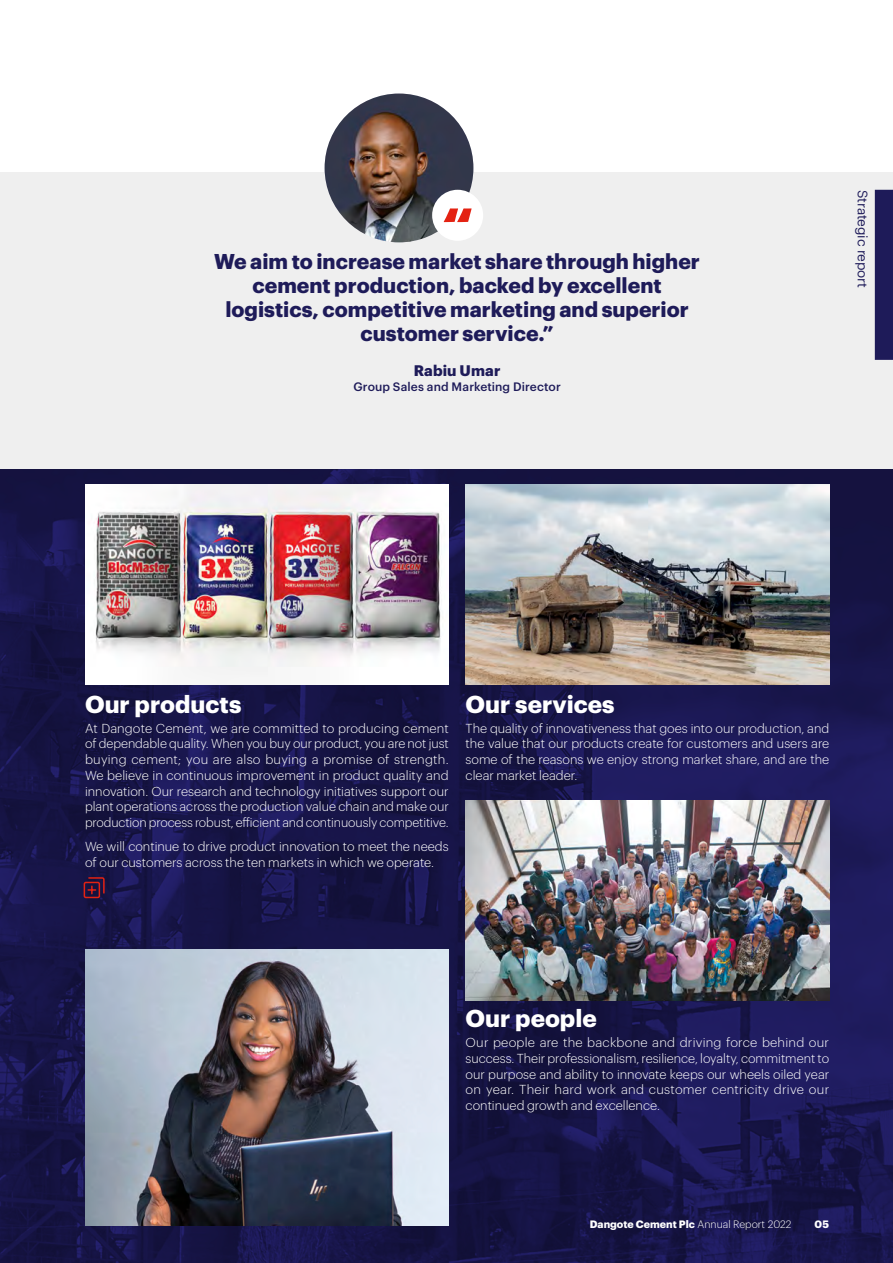
<style>
.page{position:relative;width:893px;height:1263px;background:#fff}
.page>*{position:absolute;margin:0;border:0;box-sizing:border-box;transform-origin:0 0}
.Subhead_0{font:700 24px "Graphik";color:#fff}
.Pullout_Quote{font:700 21px/24px "Graphik";color:#1e1b59;text-align:center}
.Signoff_1{font:700 15px "Graphik";letter-spacing:.005em;color:#1e1b59}
.Page_Tab{font:13.5px "Graphik";letter-spacing:-.01em;color:#1e1b59}
.Body_Text{font:300 12.75px/15.8px "Graphik";color:#fff;text-align:justify}
.Signoff_2{font:500 12px "Graphik";letter-spacing:.01em;color:#1e1b59}
.t1{font:700 10.5px "Graphik";color:#fff}
.s1{font-weight:300}
</style>
<div class="page">
<div style="left:0;top:172px;width:893px;height:1091px;background:#efefef"></div>
<img style="left:0;top:469px;width:893px;height:794px">
<div style="left:875px;top:190px;width:18px;height:170px;background:#1e1b59"></div>
<img style="left:85px;top:484px;width:364px;height:201px">
<img style="left:85px;top:950px;width:364px;height:275px">
<img style="left:466px;top:800px;width:363px;height:200px">
<img style="left:466px;top:484px;width:363px;height:201px">
<img style="left:325px;top:94px;width:148px;height:148px;border-radius:74px">
<div style="left:432px;top:190px;width:51px;height:51px;background:#fff;border-radius:50%"></div>
<svg style="left:444px;top:208px;width:28px;height:14px"></svg>
<svg style="left:83px;top:876px;width:22px;height:23px"></svg>
<p class="Pullout_Quote" style="left:214px;top:248px;width:487px">We aim to increase market share through higher cement production, backed by excellent logistics, competitive marketing and superior customer service.”</p>
<p class="Signoff_1" style="left:414px;top:359px;width:88px">Rabiu Umar</p>
<p class="Signoff_2" style="left:353px;top:378px;width:209px">Group Sales and Marketing Director</p>
<p class="Page_Tab" style="left:873px;top:190px;width:100px;rotate:90deg">Strategic report</p>
<p class="Subhead_0" style="left:85px;top:685px;width:158px">Our products</p>
<p class="Body_Text" style="left:85px;top:719px;width:365px">At Dangote Cement, we are committed to producing cement of dependable quality. When you buy our product, you are not just buying cement; you are also buying a promise of strength.<br>We believe in continuous improvement in product quality and innovation. Our research and technology initiatives support our plant operations across the production value chain and make our production process robust, efficient and continuously competitive.</p>
<p class="Body_Text" style="left:85px;top:838px;width:365px">We will continue to drive product innovation to meet the needs of our customers across the ten markets in which we operate.</p>
<p class="Subhead_0" style="left:466px;top:685px;width:150px">Our services</p>
<p class="Body_Text" style="left:466px;top:719px;width:365px">The quality of innovativeness that goes into our production, and the value that our products create for customers and users are some of the reasons we enjoy strong market share, and are the clear market leader.</p>
<p class="Subhead_0" style="left:466px;top:1000px;width:133px">Our people</p>
<p class="Body_Text" style="left:466px;top:1033px;width:365px">Our people are the backbone and driving force behind our success. Their professionalism, resilience, loyalty, commitment to our purpose and ability to innovate keeps our wheels oiled year on year. Their hard work and customer centricity drive our continued growth and excellence.</p>
<p class="t1" style="left:590px;top:1216px;width:203px">Dangote Cement Plc <span class="s1">Annual Report 2022</span></p>
<p class="t1" style="left:815px;top:1216px;width:16px">05</p>
</div>
